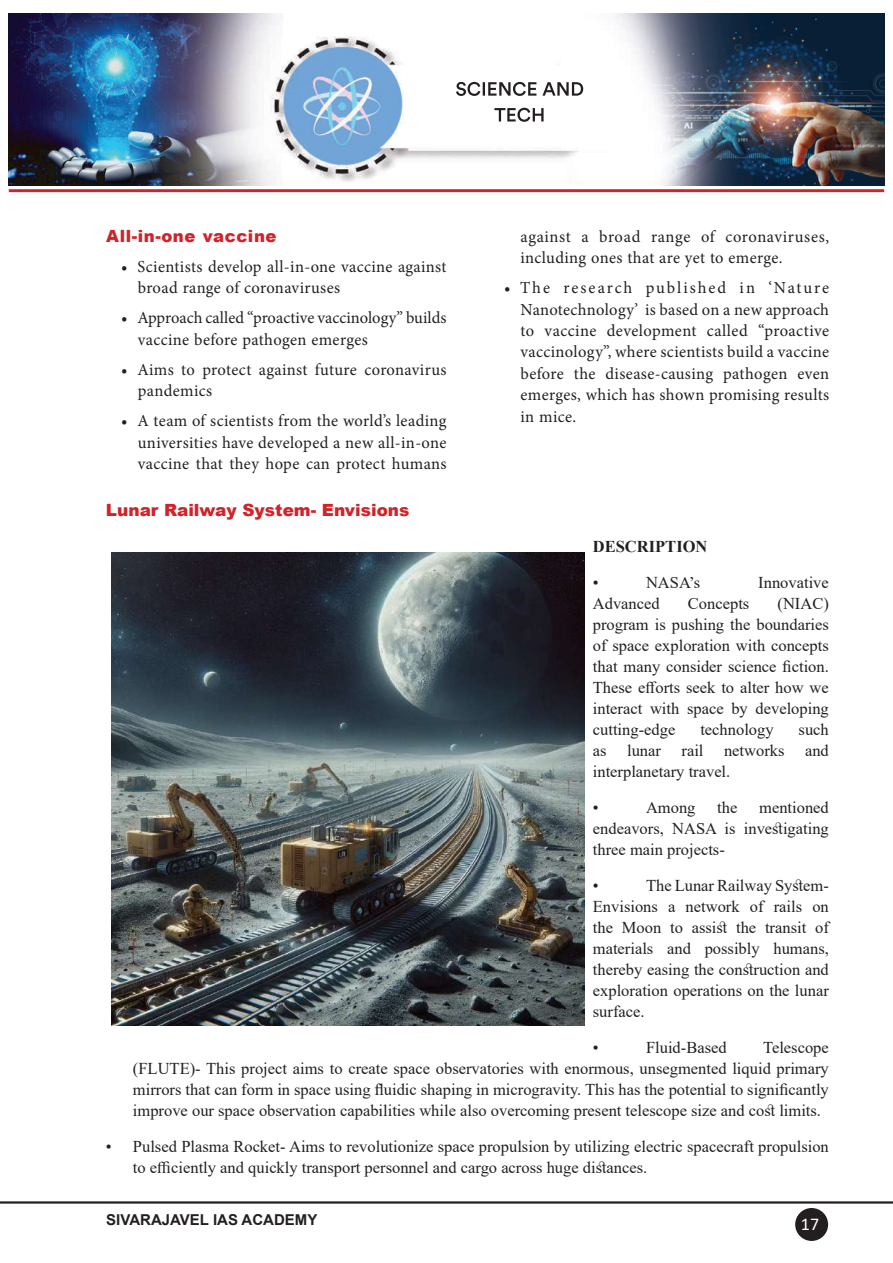
<style>
.page{position:relative;width:893px;height:1263px;background:#fff}
.page>*{position:absolute;margin:0;border:0;box-sizing:border-box;transform-origin:0 0}
.t1{font:18px "Calibri";color:#fff}
.t2{font:16.8px/21.5px "Minion Pro";letter-spacing:.02em;color:#231f20}
.t3{font:900 16.8px "Arial";color:#d1232a}
.t4{font:900 16.8px "Arial";letter-spacing:.035em;color:#d1232a}
.t5{font:16.5px/21px "Times New Roman";color:#231f20;text-align:justify}
.t6{font:700 16.5px "Times New Roman";color:#231f20}
.t7{font:700 15px "Arial";color:#231f20}
</style>
<div class="page">
<hr style="left:0;top:1201px;width:893px;height:2px;background:#231f20">
<div style="left:795px;top:1208px;width:33px;height:33px;background:#231f20;border-radius:50%"></div>
<img style="left:9px;top:14px;width:875px;height:171px">
<hr style="left:9px;top:189px;width:875px;height:3px;background:#d1232a">
<div style="left:423px;top:69px;width:188px;height:73px;background:#fff"></div>
<svg style="left:494px;top:108px;width:50px;height:14px"></svg>
<svg style="left:456px;top:82px;width:127px;height:14px"></svg>
<img style="left:112px;top:553px;width:472px;height:472px">
<p class="t4" style="left:106px;top:223px;width:172px">All-in-one vaccine</p>
<p class="t2" style="left:138px;top:256px;width:310px;text-indent:-16px">• Scientists develop all-in-one vaccine against broad range of coronaviruses</p>
<p class="t2" style="left:138px;top:307px;width:310px;text-indent:-16px">• Approach called “proactive vaccinology” builds vaccine before pathogen emerges</p>
<p class="t2" style="left:138px;top:359px;width:310px;text-indent:-16px">• Aims to protect against future coronavirus pandemics</p>
<p class="t2" style="left:138px;top:410px;width:310px;text-align:justify;text-indent:-16px">• A team of scientists from the world’s leading universities have developed a new all-in-one vaccine that they hope can protect humans</p>
<p class="t3" style="left:106px;top:498px;width:305px">Lunar Railway System- Envisions</p>
<p class="t2" style="left:520px;top:226px;width:310px">against a broad range of coronaviruses, including ones that are yet to emerge.</p>
<p class="t2" style="left:520px;top:277px;width:310px;text-align:justify;text-indent:-16px">• The research published in ‘Nature Nanotechnology’ is based on a new approach to vaccine development called “proactive vaccinology”, where scientists build a vaccine before the disease-causing pathogen even emerges, which has shown promising results in mice.</p>
<p class="t6" style="left:593px;top:534px;width:116px">DESCRIPTION</p>
<p class="t5" style="left:593px;top:571px;width:7px">•</p>
<p class="t5" style="left:646px;top:571px;width:56px">NASA’s</p>
<p class="t5" style="left:758px;top:571px;width:72px">Innovative</p>
<p class="t5" style="left:593px;top:592px;width:68px">Advanced</p>
<p class="t5" style="left:688px;top:592px;width:63px">Concepts</p>
<p class="t5" style="left:593px;top:592px;width:237px;text-indent:185px">(NIAC) program is pushing the boundaries of space exploration with concepts that many consider science fiction.<br>These efforts seek to alter how we interact with space by developing cutting-edge</p>
<p class="t5" style="left:593px;top:718px;width:237px;text-indent:206px">such as lunar rail networks and interplanetary travel.</p>
<p class="t5" style="left:593px;top:796px;width:7px">•</p>
<p class="t5" style="left:646px;top:796px;width:51px">Among</p>
<p class="t5" style="left:717px;top:796px;width:22px">the</p>
<p class="t5" style="left:700px;top:718px;width:75px">technology</p>
<p class="t5" style="left:593px;top:796px;width:237px;text-indent:166px">mentioned endeavors, NASA is investigating three main projects-</p>
<p class="t5" style="left:593px;top:874px;width:7px">•</p>
<p class="t5" style="left:593px;top:874px;width:237px;text-indent:53px">The Lunar Railway System-Envisions a network of rails on the Moon to assist the transit of materials and possibly humans, thereby easing the construction and exploration operations on the lunar surface.</p>
<p class="t5" style="left:593px;top:1036px;width:7px">•</p>
<p class="t5" style="left:646px;top:1036px;width:82px">Fluid-Based</p>
<p class="t5" style="left:133px;top:1036px;width:697px;text-indent:630px">Telescope (FLUTE)- This project aims to create space observatories with enormous, unsegmented liquid primary mirrors that can form in space using fluidic shaping in microgravity. This has the potential to significantly improve our space observation capabilities while also overcoming present telescope size and cost limits.</p>
<p class="t5" style="left:133px;top:1135px;width:697px;text-indent:-27px">• Pulsed Plasma Rocket- Aims to revolutionize space propulsion by utilizing electric spacecraft propulsion to efficiently and quickly transport personnel and cargo across huge distances.</p>
<p class="t7" style="left:106px;top:1209px;width:213px">SIVARAJAVEL IAS ACADEMY</p>
<p class="t1" style="left:801px;top:1211px;width:20px">17</p>
</div>
